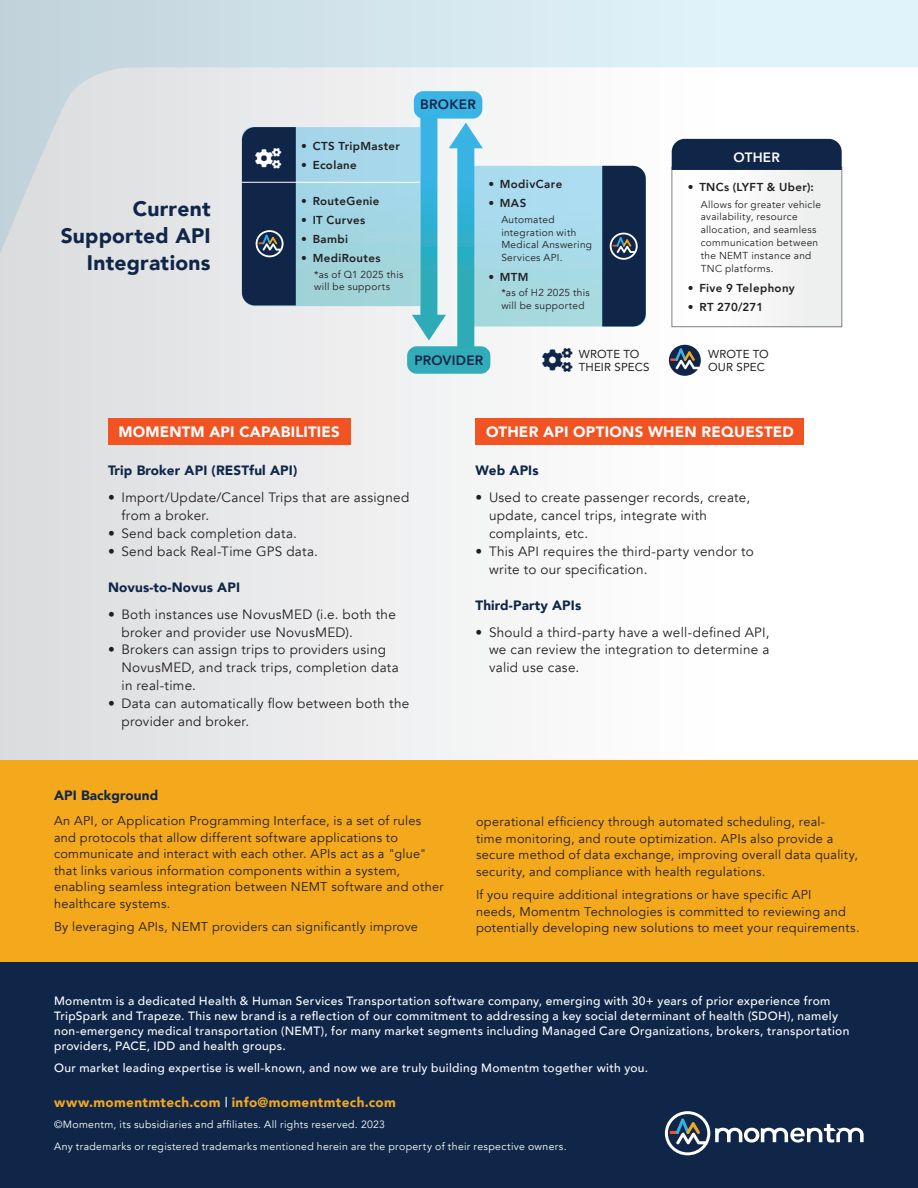
<style>
.page{position:relative;width:918px;height:1188px;background:#fff}
.page>*{position:absolute;margin:0;border:0;box-sizing:border-box;transform-origin:0 0}
.t1{font:900 21px/27px "Avenir";letter-spacing:.01em;color:#102649;text-align:right}
.t2{font:900 15px "Avenir";letter-spacing:.01em;color:#fff}
.t3{font:13.5px/18px "Avenir";letter-spacing:.02em;color:#231f20}
.t4{font:900 13.5px "Avenir";letter-spacing:.01em;color:#0f2649}
.t5{font:900 13.5px "Avenir";letter-spacing:.025em;color:#f3a71e}
.t6{font:800 13.5px "Avenir";letter-spacing:.02em;color:#102649}
.t7{font:800 13.5px "Avenir";letter-spacing:.015em;color:#fff}
.t8{font:12.75px/16.5px "Avenir";letter-spacing:.025em;color:#231f20}
.t9{font:500 12px/15px "Avenir";letter-spacing:.03em;color:#fff}
.t10{font:800 11.55px "Avenir";letter-spacing:.03em;color:#231f20}
.t11{font:11.55px/13.8px "Avenir";letter-spacing:.015em;color:#231f20}
.t12{font:10.5px/21.8px "Avenir";letter-spacing:.03em;color:#fff}
.t13{font:10.05px/12.9px "Avenir";letter-spacing:.03em;color:#231f20}
.s1{font-weight:500;color:#fff}
</style>
<div class="page">
<div style="left:0;top:0;width:918px;height:1188px;background:linear-gradient(to right,#dddee0,#fff)"></div>
<svg style="left:0;top:0;width:918px;height:290px"></svg>
<div style="left:0;top:962px;width:918px;height:226px;background:#0f2649"></div>
<svg style="left:665px;top:1111px;width:199px;height:44px"></svg>
<div style="left:108px;top:418px;width:243px;height:26px;background:#f15322"></div>
<div style="left:476px;top:418px;width:328px;height:26px;background:#f15322"></div>
<div style="left:0;top:760px;width:918px;height:202px;background:#f4a81c"></div>
<svg style="left:669px;top:345px;width:32px;height:31px"></svg>
<div style="left:414px;top:91px;width:68px;height:28px;background:#3ab4e5;border-radius:10px"></div>
<div style="left:407px;top:346px;width:83px;height:28px;background:#31acb8;border-radius:10px"></div>
<div style="left:672px;top:167px;width:170px;height:160px;background:#f8f8f9"></div>
<div style="left:672px;top:167px;width:170px;height:160px;border:1px solid #808285"></div>
<div style="left:672px;top:139px;width:170px;height:31px;background:#102649"></div>
<svg style="left:242px;top:115px;width:404px;height:257px"></svg>
<h1 class="t1" style="left:61px;top:194px;width:151px">Current<br>Supported API<br>Integrations</h1>
<p class="t10" style="left:301px;top:137px;width:100px">• CTS TripMaster</p>
<p class="t10" style="left:301px;top:156px;width:57px">• Ecolane</p>
<p class="t10" style="left:301px;top:192px;width:80px">• RouteGenie</p>
<p class="t10" style="left:301px;top:211px;width:66px">• IT Curves</p>
<p class="t10" style="left:301px;top:230px;width:48px">• Bambi</p>
<p class="t10" style="left:301px;top:249px;width:81px">• MediRoutes</p>
<p class="t13" style="left:314px;top:268px;width:91px">*as of Q1 2025 this will be supports</p>
<p class="t6" style="left:420px;top:94px;width:57px">BROKER</p>
<p class="t10" style="left:488px;top:175px;width:75px">• ModivCare</p>
<p class="t10" style="left:488px;top:194px;width:39px">• MAS</p>
<p class="t13" style="left:501px;top:213px;width:92px">Automated integration with<br>Medical Answering<br>Services API.</p>
<p class="t10" style="left:488px;top:268px;width:42px">• MTM</p>
<p class="t13" style="left:501px;top:286px;width:90px">*as of H2 2025 this will be supported</p>
<p class="t6" style="left:415px;top:350px;width:70px">PROVIDER</p>
<p class="t11" style="left:579px;top:346px;width:72px">WROTE TO<br>THEIR SPECS</p>
<p class="t7" style="left:733px;top:146px;width:48px">OTHER</p>
<p class="t10" style="left:688px;top:178px;width:128px">• TNCs (LYFT &amp; Uber):</p>
<p class="t13" style="left:701px;top:198px;width:122px">Allows for greater vehicle availability, resource allocation, and seamless communication between the NEMT instance and<br>TNC platforms.</p>
<p class="t10" style="left:688px;top:279px;width:108px">• Five 9 Telephony</p>
<p class="t10" style="left:688px;top:298px;width:77px">• RT 270/271</p>
<p class="t11" style="left:708px;top:346px;width:62px">WROTE TO<br>OUR SPEC</p>
<p class="t2" style="left:118px;top:419px;width:223px">MOMENTM API CAPABILITIES</p>
<p class="t4" style="left:108px;top:459px;width:191px">Trip Broker API (RESTful API)</p>
<p class="t3" style="left:122px;top:488px;width:289px;text-indent:-14px">• Import/Update/Cancel Trips that are assigned from a broker.</p>
<p class="t3" style="left:108px;top:524px;width:190px">• Send back completion data.</p>
<p class="t3" style="left:108px;top:542px;width:212px">• Send back Real-Time GPS data.</p>
<p class="t4" style="left:108px;top:576px;width:134px">Novus-to-Novus API</p>
<p class="t3" style="left:122px;top:605px;width:276px;text-indent:-14px">• Both instances use NovusMED (i.e. both the broker and provider use NovusMED).</p>
<p class="t3" style="left:122px;top:641px;width:279px;text-indent:-14px">• Brokers can assign trips to providers using<br>NovusMED, and track trips, completion data in real-time.</p>
<p class="t3" style="left:122px;top:695px;width:289px;text-indent:-14px">• Data can automatically flow between both the provider and broker.</p>
<p class="t4" style="left:54px;top:784px;width:106px">API Background</p>
<p class="t8" style="left:54px;top:813px;width:391px">An API, or Application Programming Interface, is a set of rules and protocols that allow different software applications to communicate and interact with each other. APIs act as a "glue" that links various information components within a system, enabling seamless integration between NEMT software and other healthcare systems.</p>
<p class="t8" style="left:54px;top:919px;width:366px">By leveraging APIs, NEMT providers can significantly improve</p>
<p class="t2" style="left:486px;top:419px;width:309px">OTHER API OPTIONS WHEN REQUESTED</p>
<p class="t4" style="left:476px;top:459px;width:65px">Web APIs</p>
<p class="t3" style="left:489px;top:488px;width:263px;text-indent:-14px">• Used to create passenger records, create, update, cancel trips, integrate with complaints, etc.</p>
<p class="t3" style="left:489px;top:542px;width:266px;text-indent:-14px">• This API requires the third-party vendor to write to our specification.</p>
<p class="t4" style="left:476px;top:594px;width:107px">Third-Party APIs</p>
<p class="t3" style="left:489px;top:623px;width:282px;text-align:justify;text-indent:-14px">• Should a third-party have a well-defined API, we can review the integration to determine a valid use case.</p>
<p class="t8" style="left:476px;top:814px;width:384px">operational efficiency through automated scheduling, real-<br>time monitoring, and route optimization. APIs also provide a secure method of data exchange, improving overall data quality, security, and compliance with health regulations.</p>
<p class="t8" style="left:476px;top:887px;width:385px">If you require additional integrations or have specific API<br>needs, Momentm Technologies is committed to reviewing and potentially developing new solutions to meet your requirements.</p>
<p class="t9" style="left:54px;top:993px;width:797px">Momentm is a dedicated Health &amp; Human Services Transportation software company, emerging with 30+ years of prior experience from TripSpark and Trapeze. This new brand is a reflection of our commitment to addressing a key social determinant of health (SDOH), namely non-emergency medical transportation (NEMT), for many market segments including Managed Care Organizations, brokers, transportation providers, PACE, IDD and health groups.</p>
<p class="t9" style="left:54px;top:1060px;width:596px">Our market leading expertise is well-known, and now we are truly building Momentm together with you.</p>
<p class="t5" style="left:54px;top:1090px;width:343px">www.momentmtech.com <span class="s1">|</span> info@momentmtech.com</p>
<p class="t12" style="left:54px;top:1114px;width:514px">©Momentm, its subsidiaries and affiliates. All rights reserved. 2023<br>Any trademarks or registered trademarks mentioned herein are the property of their respective owners.</p>
</div>
